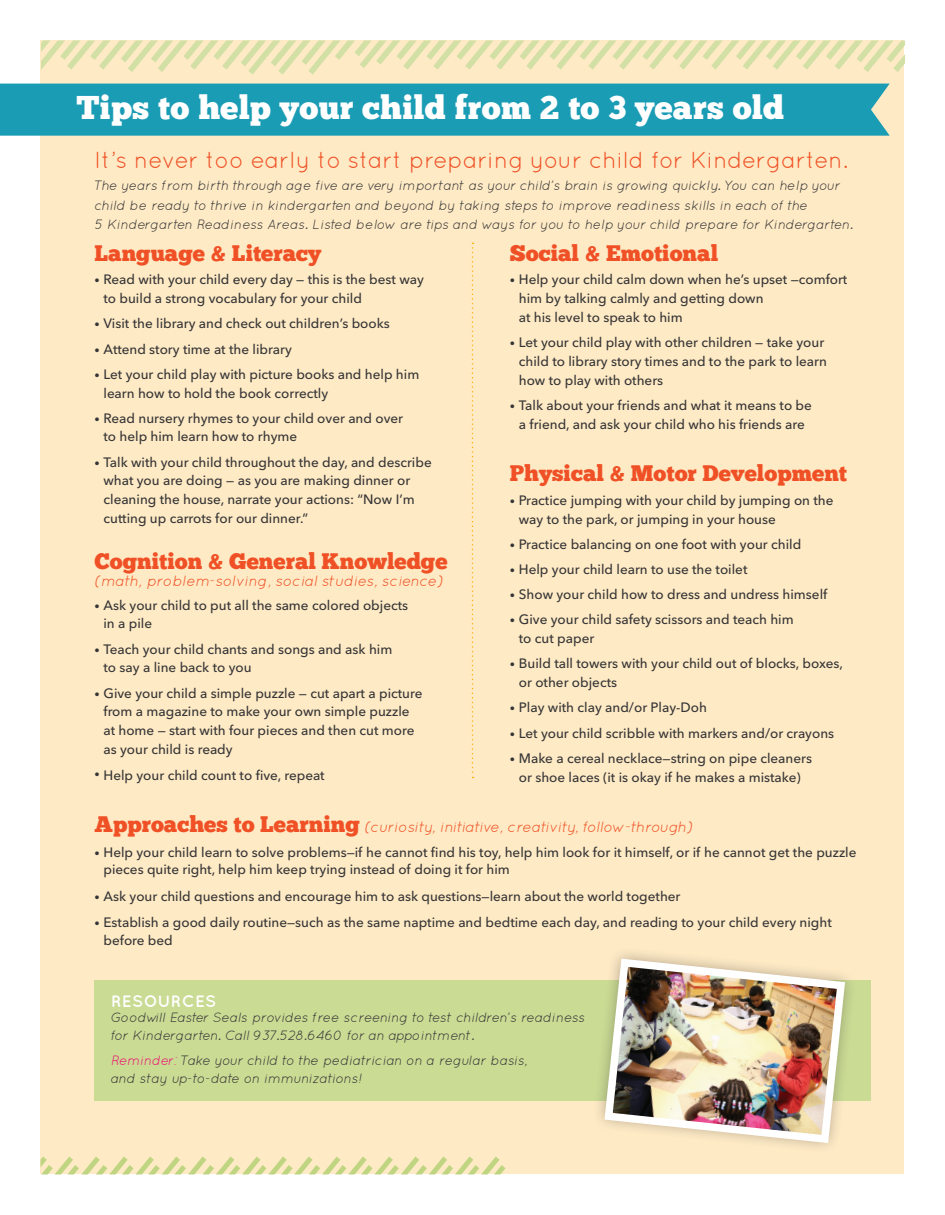
<style>
.page{position:relative;width:945px;height:1215px;background:#fff}
.page>*{position:absolute;margin:0;border:0;box-sizing:border-box;transform-origin:0 0}
.t1{font:33px "Chunk Five";letter-spacing:.01em;color:#fff}
.t2{font:23.25px "Quicksand";color:#f05025}
.t3{font:22.5px "Chunk Five";color:#f05025}
.t4{font:700 16.5px "Quicksand";letter-spacing:.03em;color:#fff}
.t5{font:italic 15px "Quicksand";color:#f05025}
.t6{font:500 13.5px/18.8px "Avenir Next LT Pro";color:#363536}
.t7{font:italic 13.5px/19.5px "Quicksand";color:#363536}
.s1{font-size:10.5px}
.s2{font-family:"Chunk Five";font-style:normal;font-size:22.5px}
.s3{color:#ed1072}
</style>
<div class="page">
<div style="left:40px;top:40px;width:864px;height:1134px;background:#feeac5"></div>
<div style="left:0;top:84px;width:890px;height:52px;background:#1b9cb5"></div>
<svg style="left:472px;top:243px;width:1px;height:535px"></svg>
<div style="left:94px;top:980px;width:777px;height:121px;background:#cadb94"></div>
<img style="left:600px;top:955px;width:249px;height:192px">
<svg style="left:40px;top:1157px;width:465px;height:17px"></svg>
<svg style="left:41px;top:40px;width:864px;height:35px"></svg>
<h1 class="t1" style="left:76px;top:88px;width:709px">Tips to help your child from 2 to 3 years old</h1>
<h2 class="t2" style="left:94px;top:147px;width:755px">It’s never too early to start preparing your child for Kindergarten.</h2>
<p class="t7" style="left:94px;top:176px;width:760px">The years from birth through age five are very important as your child’s brain is growing quickly. You can help your child be ready to thrive in kindergarten and beyond by taking steps to improve readiness skills in each of the<br>5 Kindergarten Readiness Areas. Listed below are tips and ways for you to help your child prepare for Kindergarten.</p>
<h3 class="t3" style="left:94px;top:239px;width:228px">Language &amp; Literacy</h3>
<p class="t6" style="left:104px;top:270px;width:322px;text-indent:-9px"><span class="s1">•</span> Read with your child every day — this is the best way to build a strong vocabulary for your child</p>
<p class="t6" style="left:94px;top:314px;width:297px"><span class="s1">•</span> Visit the library and check out children’s books</p>
<p class="t6" style="left:94px;top:339px;width:199px"><span class="s1">•</span> Attend story time at the library</p>
<p class="t6" style="left:104px;top:365px;width:317px;text-indent:-9px"><span class="s1">•</span> Let your child play with picture books and help him learn how to hold the book correctly</p>
<p class="t6" style="left:104px;top:409px;width:301px;text-indent:-9px"><span class="s1">•</span> Read nursery rhymes to your child over and over to help him learn how to rhyme</p>
<p class="t6" style="left:104px;top:453px;width:330px;text-indent:-9px"><span class="s1">•</span> Talk with your child throughout the day, and describe what you are doing — as you are making dinner or cleaning the house, narrate your actions: “Now I’m cutting up carrots for our dinner.”</p>
<h3 class="t3" style="left:94px;top:547px;width:355px">Cognition &amp; General Knowledge</h3>
<p class="t5" style="left:94px;top:572px;width:350px">(math, problem-solving, social studies, science)</p>
<p class="t6" style="left:104px;top:596px;width:306px;text-indent:-9px"><span class="s1">•</span> Ask your child to put all the same colored objects in a pile</p>
<p class="t6" style="left:104px;top:640px;width:290px;text-indent:-9px"><span class="s1">•</span> Teach your child chants and songs and ask him to say a line back to you</p>
<p class="t6" style="left:104px;top:684px;width:321px;text-indent:-9px"><span class="s1">•</span> Give your child a simple puzzle — cut apart a picture from a magazine to make your own simple puzzle at home — start with four pieces and then cut more as your child is ready</p>
<p class="t6" style="left:94px;top:766px;width:232px"><span class="s1">•</span> Help your child count to five, repeat</p>
<h3 class="t3" style="left:510px;top:239px;width:210px">Social &amp; Emotional</h3>
<p class="t6" style="left:519px;top:270px;width:330px;text-indent:-9px"><span class="s1">•</span> Help your child calm down when he’s upset —comfort him by talking calmly and getting down<br>at his level to speak to him</p>
<p class="t6" style="left:519px;top:333px;width:310px;text-indent:-9px"><span class="s1">•</span> Let your child play with other children — take your child to library story times and to the park to learn how to play with others</p>
<p class="t6" style="left:510px;top:396px;width:304px;text-align:center"><span class="s1">•</span> Talk about your friends and what it means to be a friend, and ask your child who his friends are</p>
<h3 class="t3" style="left:510px;top:460px;width:339px">Physical &amp; Motor Development</h3>
<p class="t6" style="left:519px;top:491px;width:316px;text-indent:-9px"><span class="s1">•</span> Practice jumping with your child by jumping on the way to the park, or jumping in your house</p>
<p class="t6" style="left:510px;top:535px;width:293px"><span class="s1">•</span> Practice balancing on one foot with your child</p>
<p class="t6" style="left:510px;top:560px;width:239px"><span class="s1">•</span> Help your child learn to use the toilet</p>
<p class="t6" style="left:510px;top:585px;width:319px"><span class="s1">•</span> Show your child how to dress and undress himself</p>
<p class="t6" style="left:519px;top:610px;width:276px;text-indent:-9px"><span class="s1">•</span> Give your child safety scissors and teach him to cut paper</p>
<p class="t6" style="left:519px;top:654px;width:326px;text-indent:-9px"><span class="s1">•</span> Build tall towers with your child out of blocks, boxes, or other objects</p>
<p class="t6" style="left:510px;top:698px;width:199px"><span class="s1">•</span> Play with clay and/or Play-Doh</p>
<p class="t6" style="left:510px;top:724px;width:326px"><span class="s1">•</span> Let your child scribble with markers and/or crayons</p>
<p class="t6" style="left:510px;top:749px;width:304px;text-align:center"><span class="s1">•</span> Make a cereal necklace—string on pipe cleaners or shoe laces (it is okay if he makes a mistake)</p>
<p class="t5" style="left:94px;top:818px;width:600px"><span class="s2">Approaches to Learning</span> (curiosity, initiative, creativity, follow-through)</p>
<p class="t6" style="left:104px;top:843px;width:755px;line-height:17.2px;text-indent:-9px"><span class="s1">•</span> Help your child learn to solve problems—if he cannot find his toy, help him look for it himself, or if he cannot get the puzzle pieces quite right, help him keep trying instead of doing it for him</p>
<p class="t6" style="left:94px;top:886px;width:588px"><span class="s1">•</span> Ask your child questions and encourage him to ask questions—learn about the world together</p>
<p class="t6" style="left:104px;top:913px;width:730px;line-height:18px;text-indent:-9px"><span class="s1">•</span> Establish a good daily routine—such as the same naptime and bedtime each day, and reading to your child every night before bed</p>
<p class="t4" style="left:111px;top:991px;width:107px">RESOURCES</p>
<p class="t7" style="left:111px;top:1008px;width:476px;line-height:18px">Goodwill Easter Seals provides free screening to test children’s readiness for Kindergarten. Call 937.528.6460 for an appointment.</p>
<p class="t7" style="left:111px;top:1051px;width:418px;line-height:18px"><span class="s3">Reminder:</span> Take your child to the pediatrician on a regular basis, and stay up-to-date on immunizations!</p>
</div>
